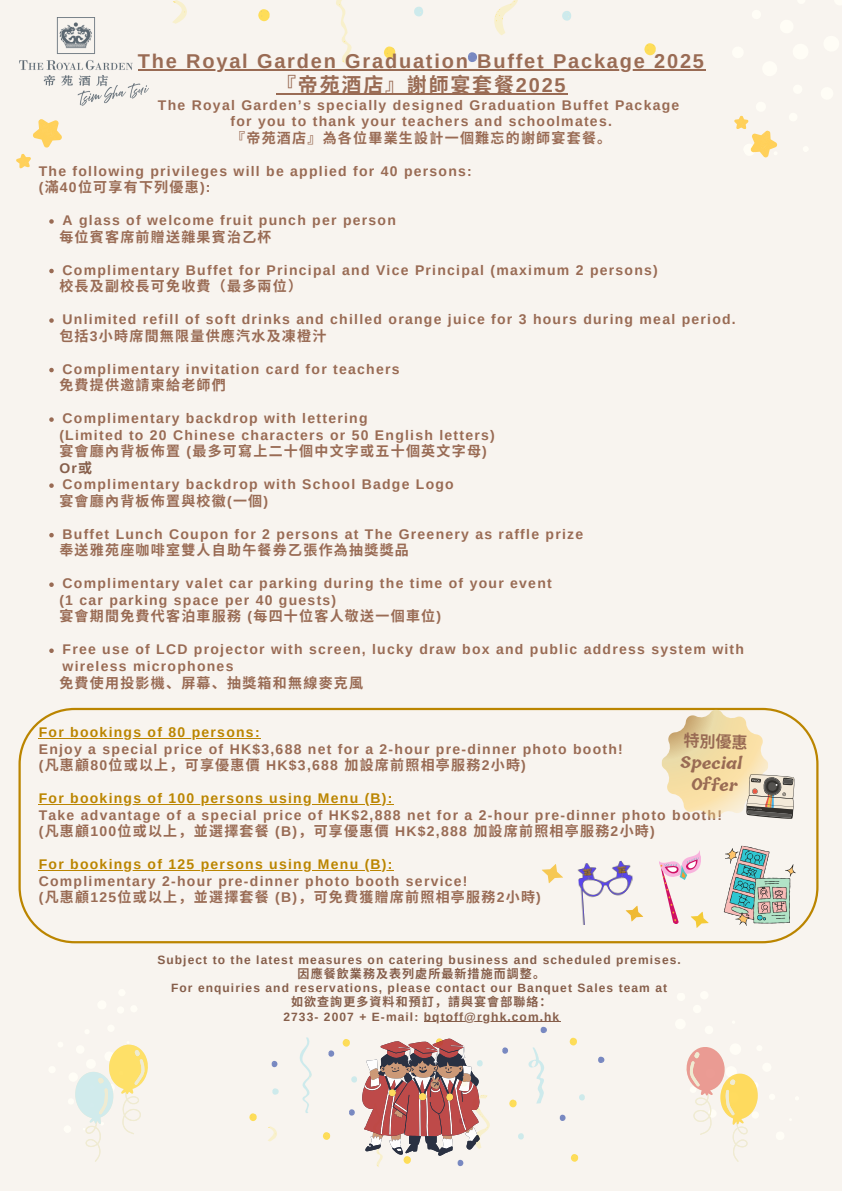
<style>
.page{position:relative;width:842px;height:1191px;background:#fff}
.page>*{position:absolute;margin:0;border:0;box-sizing:border-box;transform-origin:0 0}
.t1{font:700 20px/24px "Arimo";letter-spacing:.09em;color:#996b54;text-align:center}
.t2{font:700 16px/21.8px "Tillana";color:#996b54;text-align:center}
.t3{font:700 14px/16.5px "Arimo";letter-spacing:.09em;color:#996b54}
.t4{font:700 14px "Noto Sans CJ Ksc";letter-spacing:.09em;color:#996b54}
.t5{font:700 12px "Arimo";letter-spacing:.09em;color:#865e4a}
.t6{font:700 12px "Noto Sans CJ Ksc";letter-spacing:.09em;color:#865e4a}
.s1{font-family:"Noto Sans CJ Ksc"}
.s2{font-family:"Arimo"}
.s3{color:#865e4a}
.s4{font-family:"Noto Sans CJ Ksc";color:#865e4a}
.s5{color:#bb8500}
</style>
<div class="page">
<div style="left:0;top:0;width:842px;height:1190px;background:#f8f4ef"></div>
<svg style="left:258px;top:9px;width:12px;height:12px"></svg>
<svg style="left:414px;top:7px;width:9px;height:9px"></svg>
<svg style="left:562px;top:11px;width:9px;height:10px"></svg>
<svg style="left:384px;top:46px;width:12px;height:13px"></svg>
<svg style="left:644px;top:43px;width:12px;height:12px"></svg>
<svg style="left:468px;top:52px;width:9px;height:10px"></svg>
<svg style="left:172px;top:0;width:15px;height:24px"></svg>
<svg style="left:336px;top:0;width:16px;height:64px"></svg>
<svg style="left:494px;top:0;width:24px;height:35px"></svg>
<hr style="left:138px;top:69px;width:568px;height:2px;background:#996b54">
<hr style="left:276px;top:93px;width:292px;height:2px;background:#996b54">
<svg style="left:49px;top:219px;width:5px;height:5px"></svg>
<svg style="left:49px;top:269px;width:5px;height:4px"></svg>
<svg style="left:49px;top:318px;width:5px;height:5px"></svg>
<svg style="left:49px;top:368px;width:5px;height:4px"></svg>
<svg style="left:49px;top:417px;width:5px;height:5px"></svg>
<svg style="left:49px;top:483px;width:5px;height:5px"></svg>
<svg style="left:49px;top:533px;width:5px;height:4px"></svg>
<svg style="left:49px;top:582px;width:5px;height:5px"></svg>
<svg style="left:49px;top:648px;width:5px;height:5px"></svg>
<hr style="left:424px;top:1021px;width:136px;height:1px;background:#865e4a">
<svg style="left:75px;top:1044px;width:73px;height:117px"></svg>
<div style="left:729px;top:1043px;width:12px;height:11px;background:#fffdf6;border-radius:50%"></div>
<div style="left:700px;top:990px;width:9px;height:9px;background:#fffdf6;border-radius:50%"></div>
<div style="left:677px;top:992px;width:8px;height:9px;background:#fffdf6;border-radius:50%"></div>
<div style="left:675px;top:1018px;width:11px;height:11px;background:#fffdf6;border-radius:50%"></div>
<div style="left:693px;top:1004px;width:8px;height:9px;background:#fffdf6;border-radius:50%"></div>
<div style="left:751px;top:1110px;width:8px;height:8px;background:#fffdf6;border-radius:50%"></div>
<div style="left:762px;top:1062px;width:10px;height:9px;background:#fffdf6;border-radius:50%"></div>
<div style="left:756px;top:1044px;width:6px;height:7px;background:#fffdf6;border-radius:50%"></div>
<div style="left:751px;top:1081px;width:8px;height:7px;background:#fffdf6;border-radius:50%"></div>
<svg style="left:686px;top:1047px;width:72px;height:114px"></svg>
<svg style="left:323px;top:1132px;width:8px;height:7px"></svg>
<svg style="left:272px;top:1088px;width:7px;height:6px"></svg>
<svg style="left:518px;top:1133px;width:6px;height:6px"></svg>
<svg style="left:579px;top:1094px;width:6px;height:6px"></svg>
<svg style="left:249px;top:1113px;width:8px;height:8px"></svg>
<svg style="left:569px;top:1037px;width:8px;height:8px"></svg>
<svg style="left:571px;top:1154px;width:8px;height:7px"></svg>
<svg style="left:509px;top:1099px;width:8px;height:8px"></svg>
<svg style="left:502px;top:1047px;width:6px;height:6px"></svg>
<svg style="left:328px;top:1050px;width:7px;height:6px"></svg>
<svg style="left:271px;top:1060px;width:7px;height:7px"></svg>
<svg style="left:559px;top:1114px;width:7px;height:6px"></svg>
<svg style="left:598px;top:1056px;width:7px;height:6px"></svg>
<svg style="left:540px;top:1026px;width:7px;height:6px"></svg>
<svg style="left:299px;top:1037px;width:13px;height:76px"></svg>
<svg style="left:268px;top:1126px;width:9px;height:15px"></svg>
<svg style="left:528px;top:1047px;width:16px;height:56px"></svg>
<svg style="left:342px;top:1038px;width:148px;height:128px"></svg>
<svg style="left:734px;top:115px;width:44px;height:43px"></svg>
<svg style="left:16px;top:119px;width:46px;height:50px"></svg>
<img style="left:20px;top:17px;width:129px;height:89px">
<svg style="left:18px;top:707px;width:800px;height:236px"></svg>
<svg style="left:541px;top:863px;width:22px;height:20px"></svg>
<svg style="left:635px;top:905px;width:8px;height:16px"></svg>
<svg style="left:658px;top:849px;width:51px;height:79px"></svg>
<img style="left:577px;top:860px;width:58px;height:65px">
<svg style="left:661px;top:709px;width:134px;height:110px"></svg>
<p class="t1" style="left:138px;top:49px;width:568px">The Royal Garden Graduation Buffet Package 2025<span class="s1">『帝苑酒店』謝師宴套餐</span>2025</p>
<p class="t3" style="left:158px;top:96px;width:523px;text-align:center">The Royal Garden’s specially designed Graduation Buffet Package for you to thank your teachers and schoolmates.<br><span class="s1">『帝苑酒店』為各位畢業生設計一個難忘的謝師宴套餐。</span></p>
<p class="t3" style="left:39px;top:162px;width:435px">The following privileges will be applied for 40 persons: (<span class="s1">滿</span>40<span class="s1">位可享有下列優惠</span>):</p>
<p class="t3" style="left:63px;top:212px;width:335px">A glass of welcome fruit punch per person</p>
<h2 class="t4" style="left:59px;top:225px;width:214px">每位賓客席前贈送雜果賓治乙杯</h2>
<h2 class="t3" style="left:63px;top:261px;width:597px">Complimentary Buffet for Principal and Vice Principal (maximum 2 persons)</h2>
<p class="t4" style="left:59px;top:275px;width:244px">校長及副校長可免收費（最多兩位）</p>
<h2 class="t3" style="left:63px;top:311px;width:675px">Unlimited refill of soft drinks and chilled orange juice for 3 hours during meal period.</h2>
<p class="t4" style="left:59px;top:324px;width:269px">包括<span class="s2">3</span>小時席間無限量供應汽水及凍橙汁</p>
<h2 class="t3" style="left:63px;top:360px;width:339px">Complimentary invitation card for teachers</h2>
<p class="t4" style="left:59px;top:374px;width:168px">免費提供邀請柬給老師們</p>
<h2 class="t3" style="left:63px;top:410px;width:307px">Complimentary backdrop with lettering</h2>
<p class="t3" style="left:59px;top:426px;width:437px">(Limited to 20 Chinese characters or 50 English letters)<span class="s1">宴會廳內背板佈置</span> (<span class="s1">最多可寫上二十個中文字或五十個英文字母</span>)<br><span class="s3">Or</span><span class="s4">或</span></p>
<h2 class="t3" style="left:63px;top:476px;width:393px">Complimentary backdrop with School Badge Logo</h2>
<p class="t4" style="left:59px;top:489px;width:210px">宴會廳內背板佈置與校徽<span class="s2">(</span>一個<span class="s2">)</span></p>
<h2 class="t3" style="left:63px;top:525px;width:522px">Buffet Lunch Coupon for 2 persons at The Greenery as raffle prize</h2>
<p class="t4" style="left:59px;top:539px;width:351px">奉送雅苑座咖啡室雙人自助午餐券乙張作為抽獎獎品</p>
<h2 class="t3" style="left:63px;top:575px;width:491px">Complimentary valet car parking during the time of your event</h2>
<p class="t3" style="left:59px;top:591px;width:383px">(1 car parking space per 40 guests)<br><span class="s1">宴會期間免費代客泊車服務</span> (<span class="s1">每四十位客人敬送一個車位</span>)</p>
<h2 class="t3" style="left:63px;top:641px;width:683px">Free use of LCD projector with screen, lucky draw box and public address system with wireless microphones</h2>
<p class="t4" style="left:59px;top:671px;width:305px">免費使用投影機、屏幕、抽獎箱和無線麥克風</p>
<h2 class="t3" style="left:39px;top:723px;width:586px"><span class="s5">For bookings of 80 persons:<br></span>Enjoy a special price of HK$3,688 net for a 2-hour pre-dinner photo booth! (<span class="s1">凡惠顧</span>80<span class="s1">位或以上，可享優惠價</span> HK$3,688 <span class="s1">加設席前照相亭服務</span>2<span class="s1">小時</span>)</h2>
<p class="t3" style="left:39px;top:789px;width:685px"><span class="s5">For bookings of 100 persons using Menu (B):<br></span>Take advantage of a special price of HK$2,888 net for a 2-hour pre-dinner photo booth! (<span class="s1">凡惠顧</span>100<span class="s1">位或以上，並選擇套餐</span> (B)<span class="s1">，可享優惠價</span> HK$2,888 <span class="s1">加設席前照相亭服務</span>2<span class="s1">小時</span>)</p>
<h2 class="t3" style="left:39px;top:855px;width:504px"><span class="s5">For bookings of 125 persons using Menu (B):<br></span>Complimentary 2-hour pre-dinner photo booth service!<br>(<span class="s1">凡惠顧</span>125<span class="s1">位或以上，並選擇套餐</span> (B)<span class="s1">，可免費獲贈席前照相亭服務</span>2<span class="s1">小時</span>)</h2>
<p class="t2" style="left:681px;top:730px;width:68px;rotate:1deg"><span class="s1">特別優惠<br></span>Special<br>Offer</p>
<h2 class="t5" style="left:157px;top:952px;width:525px">Subject to the latest measures on catering business and scheduled premises.</h2>
<h2 class="t6" style="left:298px;top:963px;width:249px">因應餐飲業務及表列處所最新措施而調整。</h2>
<h2 class="t5" style="left:171px;top:981px;width:498px">For enquiries and reservations, please contact our Banquet Sales team at</h2>
<p class="t6" style="left:291px;top:992px;width:262px">如欲查詢更多資料和預訂，請與宴會部聯絡：</p>
<p class="t5" style="left:283px;top:1009px;width:136px">2733- 2007 + E-mail:</p>
<p class="t5" style="left:424px;top:1009px;width:137px">bqtoff@rghk.com.hk</p>
</div>
